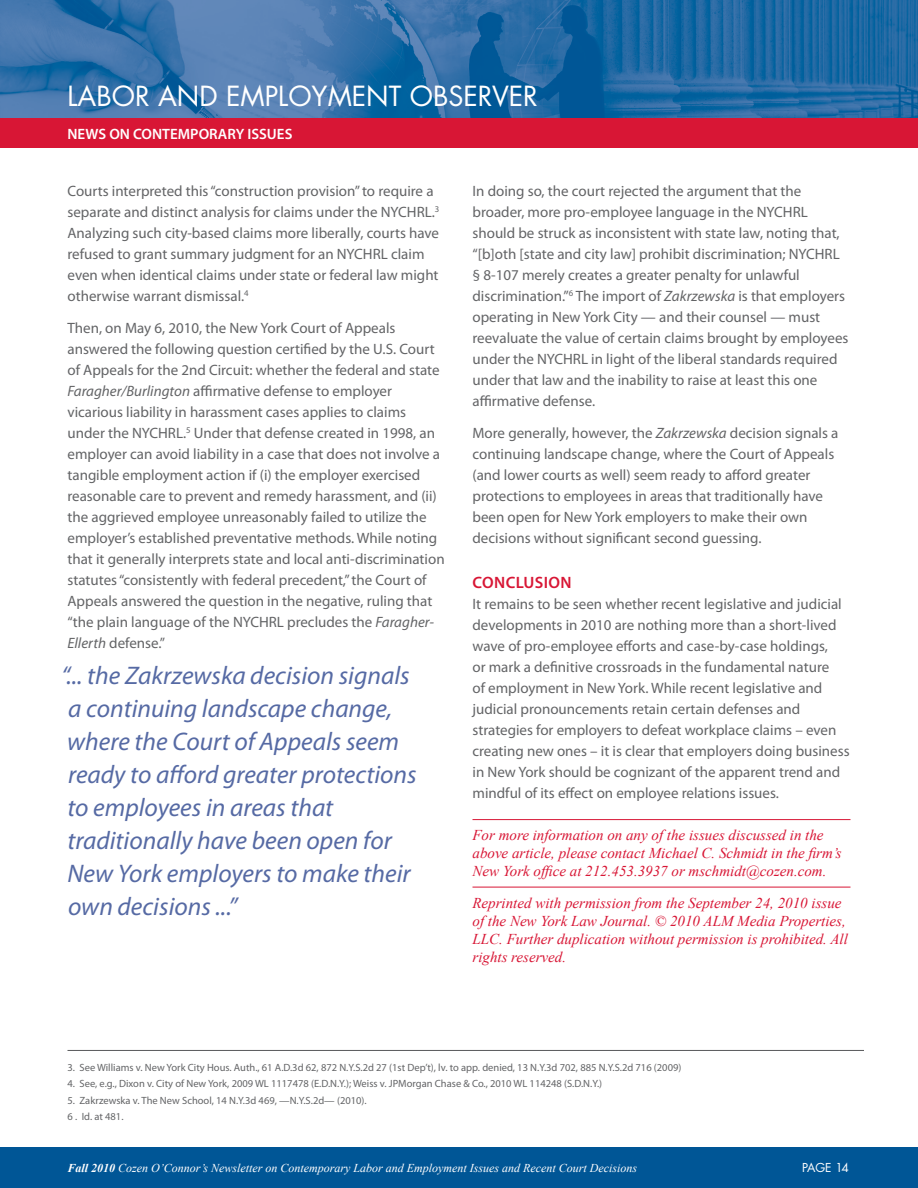
<style>
.page{position:relative;width:918px;height:1188px;background:#fff}
.page>*{position:absolute;margin:0;border:0;box-sizing:border-box;transform-origin:0 0}
.t1{font:27px "Futura";color:#fff}
.t2{font:italic 25.5px/33px "Myriad Pro";color:#566aa4}
.t3{font:600 16.5px "Myriad Pro";color:#d81635}
.t4{font:15px/21px "Myriad Pro";color:#636466}
.t5{font:italic 15px/18px "Times New Roman";color:#d81635}
.t6{font:600 15px "Myriad Pro";color:#fff}
.t7{font:italic 12px "Times New Roman";color:#fff}
.t8{font:12px "Futura";color:#fff}
.t9{font:10.5px/16.5px "Myriad Pro";color:#636466}
.s1{font-style:italic}
.s2{font-weight:700}
</style>
<div class="page">
<img style="left:0;top:0;width:918px;height:119px">
<div style="left:0;top:119px;width:918px;height:29px;background:#d81635"></div>
<div style="left:0;top:1148px;width:918px;height:40px;background:#005696"></div>
<hr style="left:472px;top:819px;width:378px;height:1px;background:#d81635">
<hr style="left:472px;top:887px;width:378px;height:1px;background:#d81635">
<hr style="left:68px;top:1050px;width:796px;height:1px;background:#58595b">
<h1 class="t1" style="left:68px;top:79px;width:472px">LABOR AND EMPLOYMENT OBSERVER</h1>
<p class="t6" style="left:68px;top:125px;width:226px">NEWS ON CONTEMPORARY ISSUES</p>
<p class="t4" style="left:67px;top:180px;width:373px">Courts interpreted this “construction provision” to require a separate and distinct analysis for claims under the NYCHRL.<sup>3<br></sup>Analyzing such city-based claims more liberally, courts have refused to grant summary judgment for an NYCHRL claim even when identical claims under state or federal law might otherwise warrant dismissal.<sup>4</sup></p>
<p class="t4" style="left:67px;top:317px;width:379px">Then, on May 6, 2010, the New York Court of Appeals answered the following question certified by the U.S. Court of Appeals for the 2nd Circuit: whether the federal and state <span class="s1">Faragher/Burlington</span> affirmative defense to employer vicarious liability in harassment cases applies to claims under the NYCHRL.<sup>5</sup> Under that defense created in 1998, an employer can avoid liability in a case that does not involve a tangible employment action if (i) the employer exercised reasonable care to prevent and remedy harassment, and (ii) the aggrieved employee unreasonably failed to utilize the employer’s established preventative methods. While noting that it generally interprets state and local anti-discrimination statutes “consistently with federal precedent,” the Court of Appeals answered the question in the negative, ruling that “the plain language of the NYCHRL precludes the <span class="s1">Faragher-Ellerth</span> defense.”</p>
<p class="t2" style="left:62px;top:659px;width:357px">“... the Zakrzewska decision signals a continuing landscape change, where the Court of Appeals seem ready to afford greater protections to employees in areas that traditionally have been open for<br>New York employers to make their own decisions ...”</p>
<p class="t4" style="left:472px;top:180px;width:378px">In doing so, the court rejected the argument that the broader, more pro-employee language in the NYCHRL should be struck as inconsistent with state law, noting that, “[b]oth [state and city law] prohibit discrimination; NYCHRL § 8-107 merely creates a greater penalty for unlawful discrimination.”<sup>6</sup> The import of <span class="s1">Zakrzewska</span> is that employers operating in New York City — and their counsel — must reevaluate the value of certain claims brought by employees under the NYCHRL in light of the liberal standards required under that law and the inability to raise at least this one affirmative defense.</p>
<p class="t4" style="left:472px;top:422px;width:367px">More generally, however, the <span class="s1">Zakrzewska</span> decision signals a continuing landscape change, where the Court of Appeals (and lower courts as well) seem ready to afford greater protections to employees in areas that traditionally have been open for New York employers to make their own decisions without significant second guessing.</p>
<p class="t3" style="left:473px;top:572px;width:22px">CONC</p>
<p class="t3" style="left:516px;top:572px;width:19px">LUSION</p>
<p class="t4" style="left:472px;top:593px;width:379px">It remains to be seen whether recent legislative and judicial developments in 2010 are nothing more than a short-lived wave of pro-employee efforts and case-by-case holdings,<br>or mark a definitive crossroads in the fundamental nature<br>of employment in New York. While recent legislative and judicial pronouncements retain certain defenses and strategies for employers to defeat workplace claims – even creating new ones – it is clear that employers doing business in New York should be cognizant of the apparent trend and mindful of its effect on employee relations issues.</p>
<p class="t5" style="left:472px;top:826px;width:371px">For more information on any of the issues discussed in the above article, please contact Michael C. Schmidt in the firm’s<br>New York office at 212.453.3937 or mschmidt@cozen.com.</p>
<p class="t5" style="left:472px;top:893px;width:377px">Reprinted with permission from the September 24, 2010 issue of the New York Law Journal. © 2010 ALM Media Properties, LLC. Further duplication without permission is prohibited. All rights reserved.</p>
<p class="t9" style="left:68px;top:1059px;width:615px">3. See Williams v. New York City Hous. Auth., 61 A.D.3d 62, 872 N.Y.S.2d 27 (1st Dep’t), lv. to app. denied, 13 N.Y.3d 702, 885 N.Y.S.2d 716 (2009)</p>
<p class="t9" style="left:68px;top:1076px;width:536px">4. See, e.g., Dixon v. City of New York, 2009 WL 1117478 (E.D.N.Y.); Weiss v. JPMorgan Chase &amp; Co., 2010 WL 114248 (S.D.N.Y.)</p>
<p class="t9" style="left:68px;top:1092px;width:301px">5. Zakrzewska v. The New School, 14 N.Y.3d 469, —N.Y.S.2d— (2010).<br>6 . Id. at 481.</p>
<p class="t7" style="left:68px;top:1160px;width:571px"><span class="s2">Fall 2010</span> Cozen O’Connor’s Newsletter on Contemporary Labor and Employment Issues and Recent Court Decisions</p>
<p class="t8" style="left:802px;top:1160px;width:48px">PAGE 14</p>
</div>
